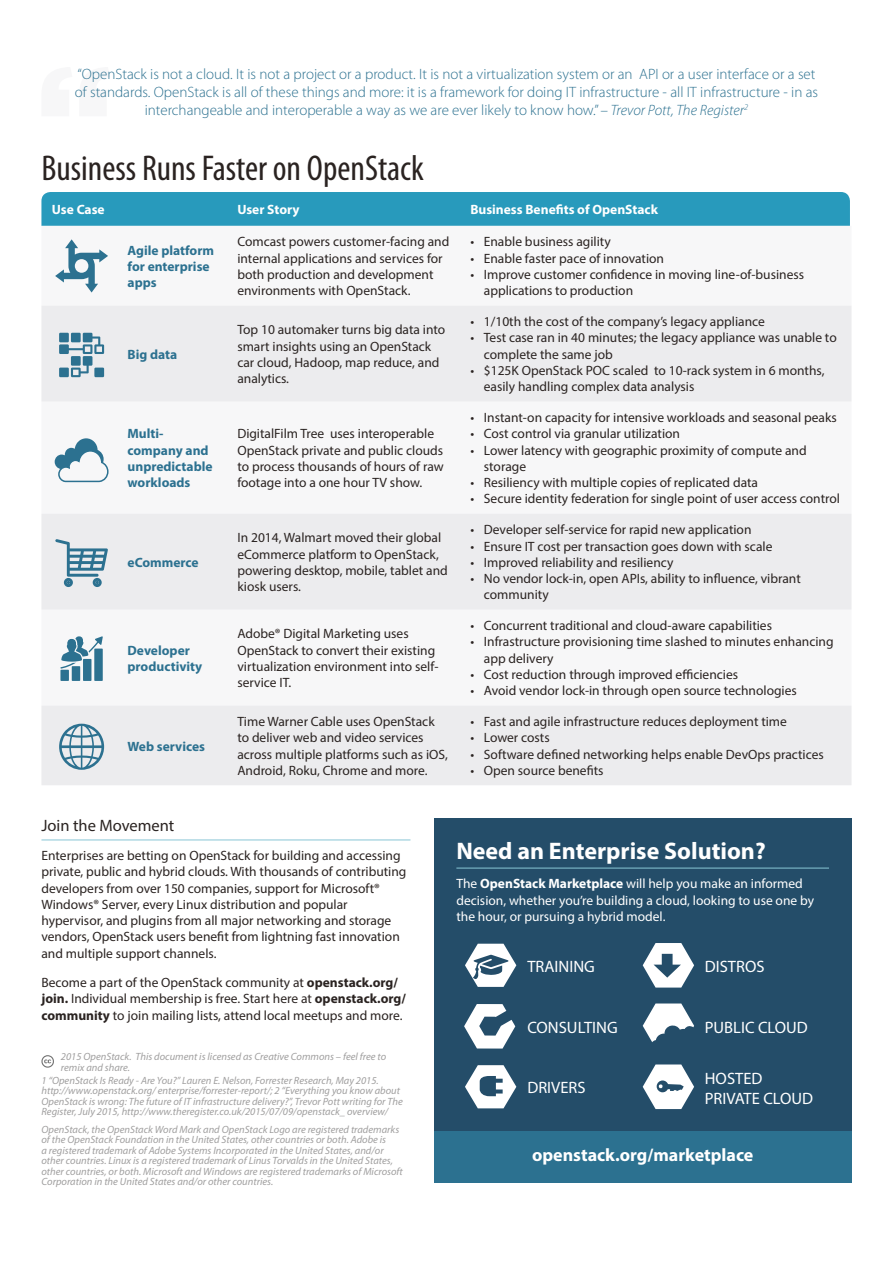
<style>
.page{position:relative;width:893px;height:1263px;background:#fff}
.page>*{position:absolute;margin:0;border:0;box-sizing:border-box;transform-origin:0 0}
.t1{font:condensed 36px "Myriad Pro";color:#2a2321}
.t2{font:700 24px "Myriad Pro";color:#fff}
.t3{font:700 18px "Myriad Pro";color:#fff}
.t4{font:16.5px/19.8px "Myriad Pro";color:#fff}
.t5{font:16.5px "Myriad Pro";color:#2a2321}
.t6{font:300 15px/18px "Myriad Pro";color:#2c7190;text-align:center}
.t7{font:13.5px/16.2px "Myriad Pro";color:#2a2321}
.t8{font:13.5px/16.2px "Myriad Pro";color:#fff}
.t9{font:700 13.5px/16.2px "Myriad Pro";color:#2c7190}
.t10{font:700 13.5px "Myriad Pro";color:#fff}
.t11{font:italic 10.5px/10.5px "Myriad Pro";color:#a09f9f}
.s1{font-style:italic}
.s2{font-weight:700}
</style>
<div class="page">
<hr style="left:41px;top:839px;width:369px;height:1px;background:#89c6d5">
<svg style="left:41px;top:1055px;width:13px;height:13px"></svg>
<div style="left:434px;top:818px;width:417px;height:365px;background:#244d69"></div>
<hr style="left:456px;top:868px;width:373px;height:1px;background:#89c6d5">
<svg style="left:465px;top:944px;width:51px;height:43px"></svg>
<svg style="left:643px;top:943px;width:51px;height:44px"></svg>
<svg style="left:465px;top:1065px;width:51px;height:43px"></svg>
<svg style="left:643px;top:1064px;width:51px;height:45px"></svg>
<svg style="left:464px;top:1004px;width:51px;height:44px"></svg>
<svg style="left:643px;top:1003px;width:51px;height:39px"></svg>
<div style="left:41px;top:192px;width:809px;height:34px;background:#289abc"></div>
<svg style="left:41px;top:306px;width:810px;height:479px;fill:#ececee"></svg>
<div style="left:434px;top:1131px;width:417px;height:52px;background:#2c7190"></div>
<svg style="left:59px;top:333px;width:45px;height:44px;background:#8baebe"></svg>
<svg style="left:59px;top:724px;width:45px;height:46px;background:#a5becb"></svg>
<svg style="left:60px;top:636px;width:43px;height:45px"></svg>
<svg style="left:55px;top:239px;width:53px;height:53px"></svg>
<svg style="left:55px;top:539px;width:53px;height:48px;background:#aac2ce"></svg>
<svg style="left:55px;top:438px;width:54px;height:45px"></svg>
<p class="t6" style="left:75px;top:65px;width:745px">“OpenStack is not a cloud. It is not a project or a product. It is not a virtualization system or an API or a user interface or a set of standards. OpenStack is all of these things and more: it is a framework for doing IT infrastructure - all IT infrastructure - in as interchangeable and interoperable a way as we are ever likely to know how.” <span class="s1">– Trevor Pott, The Register</span><sup>2</sup></p>
<h1 class="t1" style="left:41px;top:146px;width:384px">Business Runs Faster on OpenStack</h1>
<p class="t10" style="left:52px;top:201px;width:54px">Use Case</p>
<p class="t10" style="left:237px;top:201px;width:64px">User Story</p>
<p class="t10" style="left:470px;top:201px;width:189px">Business Benefits of OpenStack</p>
<p class="t9" style="left:128px;top:241px;width:88px">Agile platform for enterprise apps</p>
<p class="t7" style="left:237px;top:234px;width:213px">Comcast powers customer-facing and internal applications and services for both production and development environments with OpenStack.</p>
<p class="t7" style="left:470px;top:234px;width:142px">• Enable business agility</p>
<p class="t7" style="left:470px;top:250px;width:195px">• Enable faster pace of innovation</p>
<p class="t7" style="left:484px;top:266px;width:322px;text-indent:-14px">• Improve customer confidence in moving line-of-business applications to production</p>
<p class="t9" style="left:128px;top:346px;width:51px">Big data</p>
<p class="t7" style="left:237px;top:321px;width:209px">Top 10 automaker turns big data into smart insights using an OpenStack car cloud, Hadoop, map reduce, and analytics.</p>
<p class="t9" style="left:128px;top:425px;width:87px">Multi&shy;company and unpredictable workloads</p>
<p class="t7" style="left:237px;top:425px;width:208px">DigitalFilm Tree uses interoperable OpenStack private and public clouds to process thousands of hours of raw footage into a one hour TV show.</p>
<p class="t9" style="left:128px;top:554px;width:73px">eCommerce</p>
<p class="t9" style="left:128px;top:641px;width:76px">Developer productivity</p>
<p class="t7" style="left:237px;top:530px;width:212px">In 2014, Walmart moved their global eCommerce platform to OpenStack, powering desktop, mobile, tablet and kiosk users.</p>
<p class="t7" style="left:237px;top:625px;width:203px">Adobe® Digital Marketing uses<br>OpenStack to convert their existing virtualization environment into self&shy;service IT.</p>
<p class="t7" style="left:470px;top:313px;width:296px">• 1/10th the cost of the company’s legacy appliance</p>
<p class="t7" style="left:484px;top:330px;width:354px;text-indent:-14px">• Test case ran in 40 minutes; the legacy appliance was unable to complete the same job</p>
<p class="t7" style="left:484px;top:362px;width:342px;text-indent:-14px">• $125K OpenStack POC scaled to 10-rack system in 6 months, easily handling complex data analysis</p>
<p class="t7" style="left:470px;top:409px;width:368px">• Instant-on capacity for intensive workloads and seasonal peaks</p>
<p class="t7" style="left:470px;top:425px;width:211px">• Cost control via granular utilization</p>
<p class="t7" style="left:484px;top:442px;width:324px;text-indent:-14px">• Lower latency with geographic proximity of compute and storage</p>
<p class="t7" style="left:470px;top:474px;width:289px">• Resiliency with multiple copies of replicated data</p>
<p class="t7" style="left:470px;top:490px;width:371px">• Secure identity federation for single point of user access control</p>
<p class="t7" style="left:470px;top:521px;width:283px">• Developer self-service for rapid new application</p>
<p class="t7" style="left:470px;top:538px;width:304px">• Ensure IT cost per transaction goes down with scale</p>
<p class="t7" style="left:470px;top:554px;width:205px">• Improved reliability and resiliency</p>
<p class="t7" style="left:484px;top:570px;width:318px;text-indent:-14px">• No vendor lock-in, open APIs, ability to influence, vibrant community</p>
<p class="t7" style="left:470px;top:617px;width:303px">• Concurrent traditional and cloud-aware capabilities</p>
<p class="t7" style="left:484px;top:634px;width:351px;text-indent:-14px">• Infrastructure provisioning time slashed to minutes enhancing app delivery</p>
<p class="t7" style="left:470px;top:666px;width:269px">• Cost reduction through improved efficiencies</p>
<p class="t7" style="left:470px;top:682px;width:328px">• Avoid vendor lock-in through open source technologies</p>
<p class="t9" style="left:128px;top:737px;width:79px">Web services</p>
<p class="t7" style="left:237px;top:713px;width:212px">Time Warner Cable uses OpenStack to deliver web and video services across multiple platforms such as iOS, Android, Roku, Chrome and more.</p>
<p class="t7" style="left:470px;top:713px;width:318px">• Fast and agile infrastructure reduces deployment time</p>
<p class="t7" style="left:470px;top:729px;width:81px">• Lower costs</p>
<p class="t7" style="left:470px;top:746px;width:355px">• Software defined networking helps enable DevOps practices</p>
<p class="t7" style="left:470px;top:762px;width:135px">• Open source benefits</p>
<p class="t5" style="left:41px;top:815px;width:134px">Join the Movement</p>
<p class="t7" style="left:41px;top:847px;width:366px">Enterprises are betting on OpenStack for building and accessing private, public and hybrid clouds. With thousands of contributing developers from over 150 companies, support for Microsoft® Windows® Server, every Linux distribution and popular hypervisor, and plugins from all major networking and storage vendors, OpenStack users benefit from lightning fast innovation and multiple support channels.</p>
<p class="t7" style="left:41px;top:974px;width:366px">Become a part of the OpenStack community at <span class="s2">openstack.org/ join.</span> Individual membership is free. Start here at <span class="s2">openstack.org/ community</span> to join mailing lists, attend local meetups and more.</p>
<p class="t11" style="left:61px;top:1051px;width:327px">2015 OpenStack. This document is licensed as Creative Commons – feel free to remix and share.</p>
<p class="t11" style="left:41px;top:1075px;width:363px">1 “OpenStack Is Ready - Are You?” Lauren E. Nelson, Forrester Research, May 2015. http://www.openstack.org/ enterprise/forrester-report/; 2 “Everything you know about OpenStack is wrong: The future of IT infrastructure delivery?”, Trevor Pott writing for The Register, July 2015, http://www.theregister.co.uk/2015/07/09/openstack_ overview/</p>
<p class="t11" style="left:41px;top:1123px;width:363px">OpenStack, the OpenStack Word Mark and OpenStack Logo are registered trademarks of the OpenStack Foundation in the United States, other countries or both. Adobe is<br>a registered trademark of Adobe Systems Incorporated in the United States, and/or other countries. Linux is a registered trademark of Linus Torvalds in the United States, other countries, or both. Microsoft and Windows are registered trademarks of Microsoft Corporation in the United States and/or other countries.</p>
<h2 class="t2" style="left:456px;top:835px;width:311px">Need an Enterprise Solution?</h2>
<p class="t8" style="left:456px;top:875px;width:359px">The <span class="s2">OpenStack Marketplace</span> will help you make an informed decision, whether you’re building a cloud, looking to use one by the hour, or pursuing a hybrid model.</p>
<p class="t4" style="left:527px;top:956px;width:69px">TRAINING</p>
<p class="t4" style="left:705px;top:956px;width:61px">DISTROS</p>
<p class="t4" style="left:527px;top:1017px;width:92px">CONSULTING</p>
<p class="t4" style="left:705px;top:1017px;width:104px">PUBLIC CLOUD</p>
<p class="t4" style="left:527px;top:1078px;width:60px">DRIVERS</p>
<p class="t4" style="left:705px;top:1068px;width:110px">HOSTED<br>PRIVATE CLOUD</p>
<h3 class="t3" style="left:532px;top:1143px;width:223px">openstack.org/marketplace</h3>
</div>
